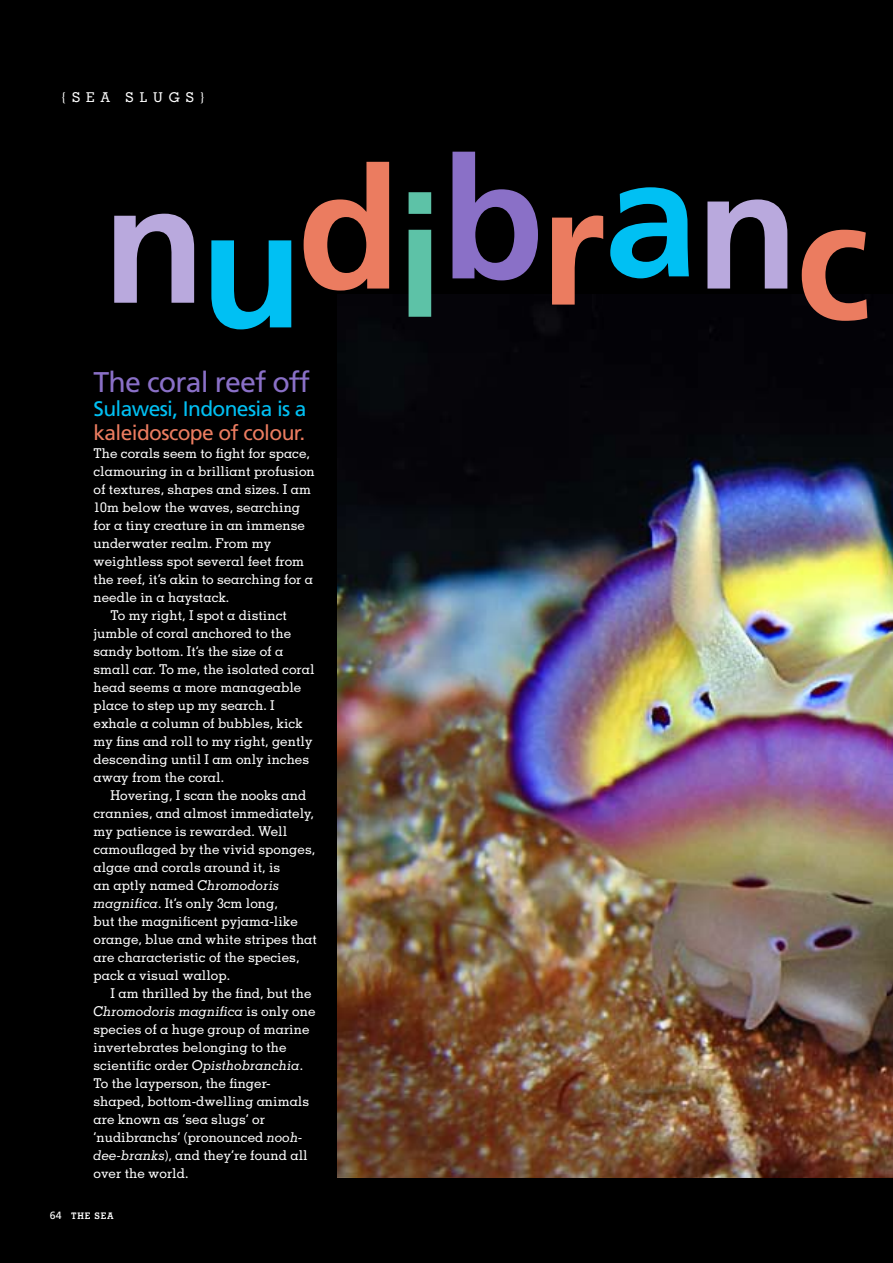
<style>
.page{position:relative;width:893px;height:1263px;background:#000}
.page>*{position:absolute;margin:0;border:0;box-sizing:border-box;transform-origin:0 0}
.t1{font:700 168.9px "Frutiger";letter-spacing:-.025em;color:#eb7c60}
.t2{font:28.5px "Frutiger";letter-spacing:-.03em;color:#8a70c7}
.t3{font:21px "Frutiger";letter-spacing:-.03em;color:#00c0f3}
.t4{font:21px "Frutiger";letter-spacing:-.03em;color:#eb7c60}
.t5{font:500 13.5px "Memphis";color:#fff}
.t6{font:italic 500 13.5px "Memphis";color:#fff}
.t7{font:500 13.5px "Memphis";letter-spacing:.44em;color:#fff}
.t8{font:700 9px "Memphis";letter-spacing:.1em;color:#fff}
.s1{color:#b9a9dd}
.s2{color:#00c0f3}
.s3{color:#5dc2a7}
.s4{font-style:italic}
.s5{font-style:normal}
.s6{font-family:"Frutiger";font-weight:400;font-size:10.5px}
</style>
<div class="page">
<img style="left:337px;top:294px;width:556px;height:884px">
<p class="t7" style="left:62px;top:89px;width:145px">{SEA SLUGS}</p>
<h1 class="t1" style="left:103px;top:147px;width:770px"><span class="s1">n</span><span class="s2">u</span>d<span class="s3">i</span><sup>b</sup>r<sup>a</sup><span class="s1">n</span>c</h1>
<h2 class="t2" style="left:94px;top:366px;width:218px">The coral reef off</h2>
<h3 class="t3" style="left:94px;top:397px;width:215px">Sulawesi, Indonesia is a</h3>
<h3 class="t4" style="left:94px;top:421px;width:213px">kaleidoscope of colour.</h3>
<p class="t5" style="left:94px;top:445px;width:218px">The corals seem to fight for space,</p>
<p class="t5" style="left:94px;top:463px;width:223px">clamouring in a brilliant profusion</p>
<p class="t5" style="left:94px;top:481px;width:219px">of textures, shapes and sizes. I am</p>
<p class="t5" style="left:94px;top:499px;width:208px">10m below the waves, searching</p>
<p class="t5" style="left:94px;top:517px;width:213px">for a tiny creature in an immense</p>
<p class="t5" style="left:94px;top:535px;width:179px">underwater realm. From my</p>
<p class="t5" style="left:94px;top:553px;width:212px">weightless spot several feet from</p>
<p class="t5" style="left:94px;top:571px;width:221px">the reef, it’s akin to searching for a</p>
<p class="t5" style="left:94px;top:589px;width:137px">needle in a haystack.</p>
<p class="t5" style="left:111px;top:607px;width:178px">To my right, I spot a distinct</p>
<p class="t5" style="left:94px;top:625px;width:199px">jumble of coral anchored to the</p>
<p class="t5" style="left:94px;top:643px;width:191px">sandy bottom. It’s the size of a</p>
<p class="t5" style="left:94px;top:661px;width:223px">small car. To me, the isolated coral</p>
<p class="t5" style="left:94px;top:679px;width:209px">head seems a more manageable</p>
<p class="t5" style="left:94px;top:697px;width:183px">place to step up my search. I</p>
<p class="t5" style="left:94px;top:715px;width:211px">exhale a column of bubbles, kick</p>
<p class="t5" style="left:94px;top:733px;width:220px">my fins and roll to my right, gently</p>
<p class="t5" style="left:94px;top:751px;width:217px">descending until I am only inches</p>
<p class="t5" style="left:94px;top:769px;width:132px">away from the coral.</p>
<p class="t5" style="left:111px;top:787px;width:197px">Hovering, I scan the nooks and</p>
<p class="t5" style="left:94px;top:805px;width:222px">crannies, and almost immediately,</p>
<p class="t5" style="left:94px;top:823px;width:195px">my patience is rewarded. Well</p>
<p class="t5" style="left:94px;top:841px;width:223px">camouflaged by the vivid sponges,</p>
<p class="t5" style="left:94px;top:859px;width:188px">algae and corals around it, is</p>
<p class="t5" style="left:94px;top:877px;width:187px">an aptly named <span class="s4">Chromodoris</span></p>
<p class="t5" style="left:94px;top:895px;width:186px"><span class="s4">magnifica</span>. It’s only 3cm long,</p>
<p class="t5" style="left:94px;top:913px;width:206px">but the magnificent pyjama-like</p>
<p class="t5" style="left:94px;top:931px;width:225px">orange, blue and white stripes that</p>
<p class="t5" style="left:94px;top:949px;width:207px">are characteristic of the species,</p>
<p class="t5" style="left:94px;top:967px;width:138px">pack a visual wallop.</p>
<p class="t5" style="left:111px;top:985px;width:202px">I am thrilled by the find, but the</p>
<p class="t6" style="left:94px;top:1003px;width:224px">Chromodoris magnifica <span class="s5">is only one</span></p>
<p class="t5" style="left:94px;top:1021px;width:218px">species of a huge group of marine</p>
<p class="t5" style="left:94px;top:1039px;width:195px">invertebrates belonging to the</p>
<p class="t5" style="left:94px;top:1057px;width:211px">scientific order <span class="s4">Opisthobranchia</span>.</p>
<p class="t5" style="left:94px;top:1075px;width:179px">To the layperson, the finger-</p>
<p class="t5" style="left:94px;top:1093px;width:217px">shaped, bottom-dwelling animals</p>
<p class="t5" style="left:94px;top:1111px;width:173px">are known as ‘sea slugs’ or</p>
<p class="t5" style="left:94px;top:1129px;width:211px">‘nudibranchs’ (pronounced <span class="s4">nooh-</span></p>
<p class="t5" style="left:94px;top:1147px;width:216px"><span class="s4">dee-branks</span>), and they’re found all</p>
<p class="t5" style="left:94px;top:1165px;width:96px">over the world.</p>
<p class="t8" style="left:50px;top:1210px;width:65px"><span class="s6">64</span> THE SEA</p>
</div>
